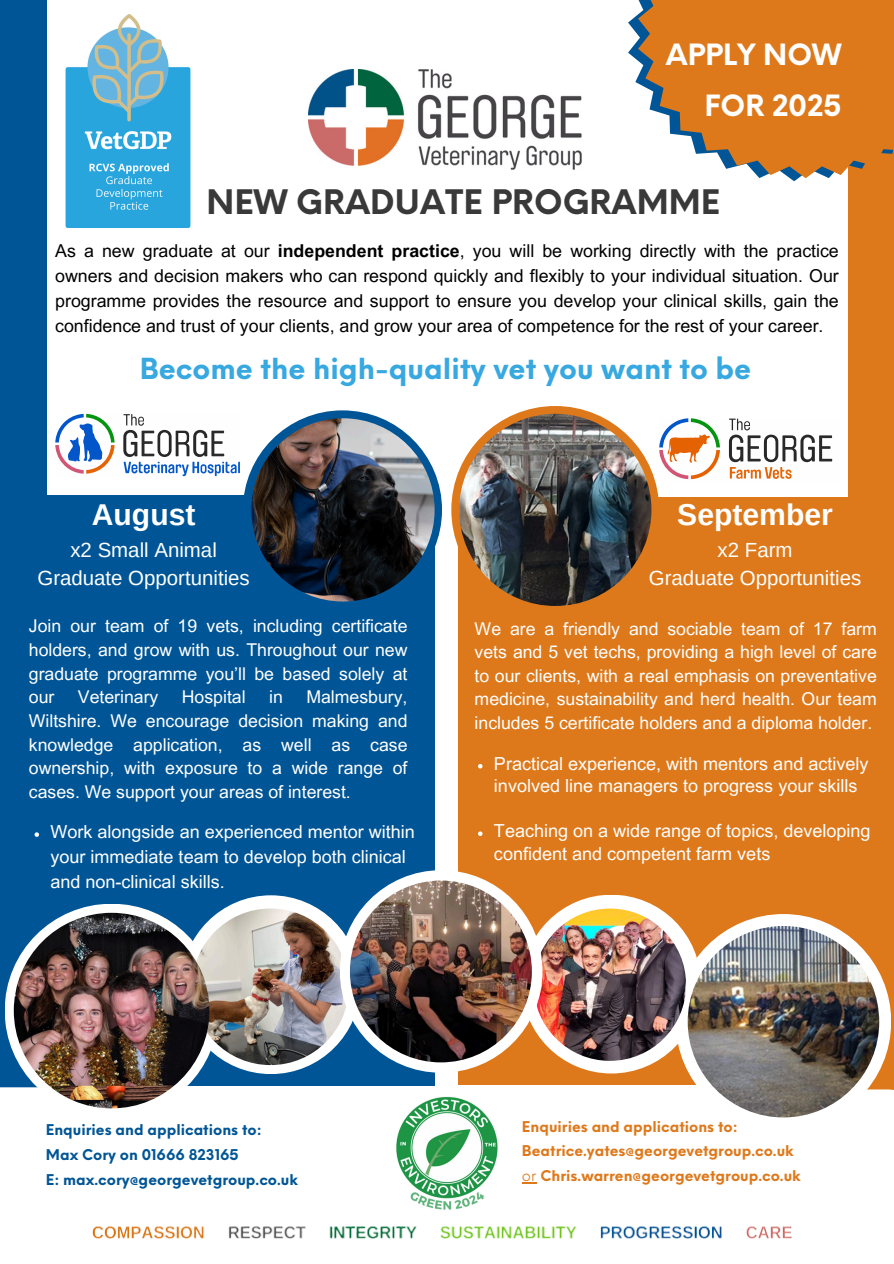
<style>
.page{position:relative;width:894px;height:1264px;background:#fff}
.page>*{position:absolute;margin:0;border:0;box-sizing:border-box;transform-origin:0 0}
.t1{font:700 33px "Neue Einstellung";color:#393939}
.t2{font:700 30.15px "Arimo";color:#fff}
.t3{font:700 28.5px/50.7px "Neue Einstellung";color:#fff;text-align:right}
.t4{font:700 28.35px "Neue Einstellung";color:#38a8e0}
.t5{font:20.4px/28.2px "Arimo";color:#fff;text-align:center}
.t6{font:18px/24.8px "Arial MT Pro";color:#fff}
.t7{font:17.7px/23.7px "Arial MT Pro";color:#fff;text-align:justify}
.t8{font:17.7px/24.8px "Arial MT Pro";color:#000;text-align:justify}
.t9{font:700 14.55px "Neue Einstellung";color:#de791b}
.t10{font:700 14.55px/24.8px "Neue Einstellung";color:#005596}
.s1{font-weight:700}
.s2{font-weight:400}
</style>
<div class="page">
<div style="left:29px;top:495px;width:405px;height:590px;background:#005596"></div>
<div style="left:0;top:0;width:46px;height:1263px;background:#005596"></div>
<div style="left:0;top:1087px;width:46px;height:176px;background:#fff"></div>
<div style="left:5px;top:903px;width:213px;height:214px;background:#fff;border-radius:50%"></div>
<div style="left:457px;top:497px;width:406px;height:588px;background:#de791b"></div>
<div style="left:847px;top:89px;width:46px;height:1174px;background:#de791b"></div>
<svg style="left:628px;top:14px;width:220px;height:167px"></svg>
<svg style="left:638px;top:0;width:255px;height:178px;fill:#de791b"></svg>
<div style="left:243px;top:410px;width:199px;height:199px;background:#005596;border-radius:50%"></div>
<img style="left:308px;top:69px;width:274px;height:101px">
<div style="left:451px;top:406px;width:208px;height:207px;background:#de791b;border-radius:50%"></div>
<img style="left:251px;top:418px;width:183px;height:183px;border-radius:50%">
<div style="left:181px;top:895px;width:179px;height:179px;background:#fff;border-radius:50%"></div>
<img style="left:192px;top:908px;width:157px;height:157px;border-radius:50%">
<img style="left:14px;top:912px;width:195px;height:196px;border-radius:50%">
<div style="left:522px;top:894px;width:178px;height:179px;background:#fff;border-radius:50%"></div>
<div style="left:847px;top:1089px;width:46px;height:174px;background:#fff"></div>
<img style="left:92px;top:1226px;width:700px;height:13px">
<div style="left:675px;top:914px;width:215px;height:215px;background:#fff;border-radius:50%"></div>
<img style="left:687px;top:926px;width:192px;height:191px;border-radius:50%">
<img style="left:459px;top:414px;width:192px;height:192px;border-radius:50%">
<img style="left:65px;top:14px;width:126px;height:214px">
<svg style="left:55px;top:414px;width:185px;height:63px"></svg>
<svg style="left:659px;top:418px;width:174px;height:62px"></svg>
<svg style="left:35px;top:832px;width:4px;height:4px"></svg>
<svg style="left:478px;top:764px;width:4px;height:4px"></svg>
<svg style="left:478px;top:831px;width:4px;height:5px"></svg>
<img style="left:533px;top:908px;width:153px;height:152px;border-radius:50%">
<div style="left:340px;top:870px;width:202px;height:202px;background:#fff;border-radius:50%"></div>
<img style="left:350px;top:880px;width:181px;height:182px;border-radius:50%">
<img style="left:396px;top:1096px;width:102px;height:114px">
<svg style="left:522px;top:1182px;width:14px;height:1px"></svg>
<h6 class="t3" style="left:665px;top:27px;width:177px">APPLY NOW<br>FOR 2025</h6>
<p class="t1" style="left:206px;top:172px;width:515px">NEW GRADUATE PROGRAMME</p>
<h4 class="t8" style="left:55px;top:241px;width:785px">As a new graduate at our <span class="s1">independent practice</span>, you will be working directly with the practice owners and decision makers who can respond quickly and flexibly to your individual situation. Our programme provides the resource and support to ensure you develop your clinical skills, gain the confidence and trust of your clients, and grow your area of competence for the rest of your career.</h4>
<p class="t4" style="left:140px;top:343px;width:613px">Become the high-quality vet you want to be</p>
<p class="t2" style="left:92px;top:497px;width:105px">August</p>
<p class="t5" style="left:37px;top:535px;width:214px">x2 Small Animal<br>Graduate Opportunities</p>
<p class="t7" style="left:29px;top:616px;width:380px">Join our team of 19 vets, including certificate holders, and grow with us. Throughout our new graduate programme you’ll be based solely at our</p>
<p class="t7" style="left:29px;top:687px;width:380px;text-indent:277px">Malmesbury, Wiltshire. We encourage decision making and knowledge application, as well as case ownership, with exposure to a wide range of cases. We support your areas of interest.</p>
<p class="t7" style="left:78px;top:687px;width:82px">Veterinary</p>
<p class="t7" style="left:182px;top:687px;width:65px">Hospital</p>
<p class="t7" style="left:269px;top:687px;width:15px">in</p>
<p class="t6" style="left:50px;top:821px;width:366px">Work alongside an experienced mentor within your immediate team to develop both clinical and non-clinical skills.</p>
<h5 class="t2" style="left:677px;top:497px;width:157px">September</h5>
<h5 class="t5" style="left:648px;top:535px;width:214px">x2 Farm<br>Graduate Opportunities</h5>
<p class="t7" style="left:474px;top:618px;width:403px">We are a friendly and sociable team of 17 farm vets and 5 vet techs, providing a high level of care to our clients, with a real emphasis on preventative medicine, sustainability and herd health. Our team includes 5 certificate holders and a diploma holder.</p>
<p class="t6" style="left:494px;top:754px;width:376px;line-height:22.5px">Practical experience, with mentors and actively involved line managers to progress your skills</p>
<p class="t6" style="left:494px;top:821px;width:378px;line-height:22.5px">Teaching on a wide range of topics, developing confident and competent farm vets</p>
<h5 class="t10" style="left:46px;top:1115px;width:253px">Enquiries and applications to:<br>Max Cory on 01666 823165<br>E: max.cory@georgevetgroup.co.uk</h5>
<p class="t9" style="left:522px;top:1112px;width:217px">Enquiries and applications to:</p>
<p class="t9" style="left:522px;top:1137px;width:273px">Beatrice.yates@georgevetgroup.co.uk</p>
<h5 class="t9" style="left:522px;top:1162px;width:280px"><span class="s2">or</span> Chris.warren@georgevetgroup.co.uk</h5>
</div>
